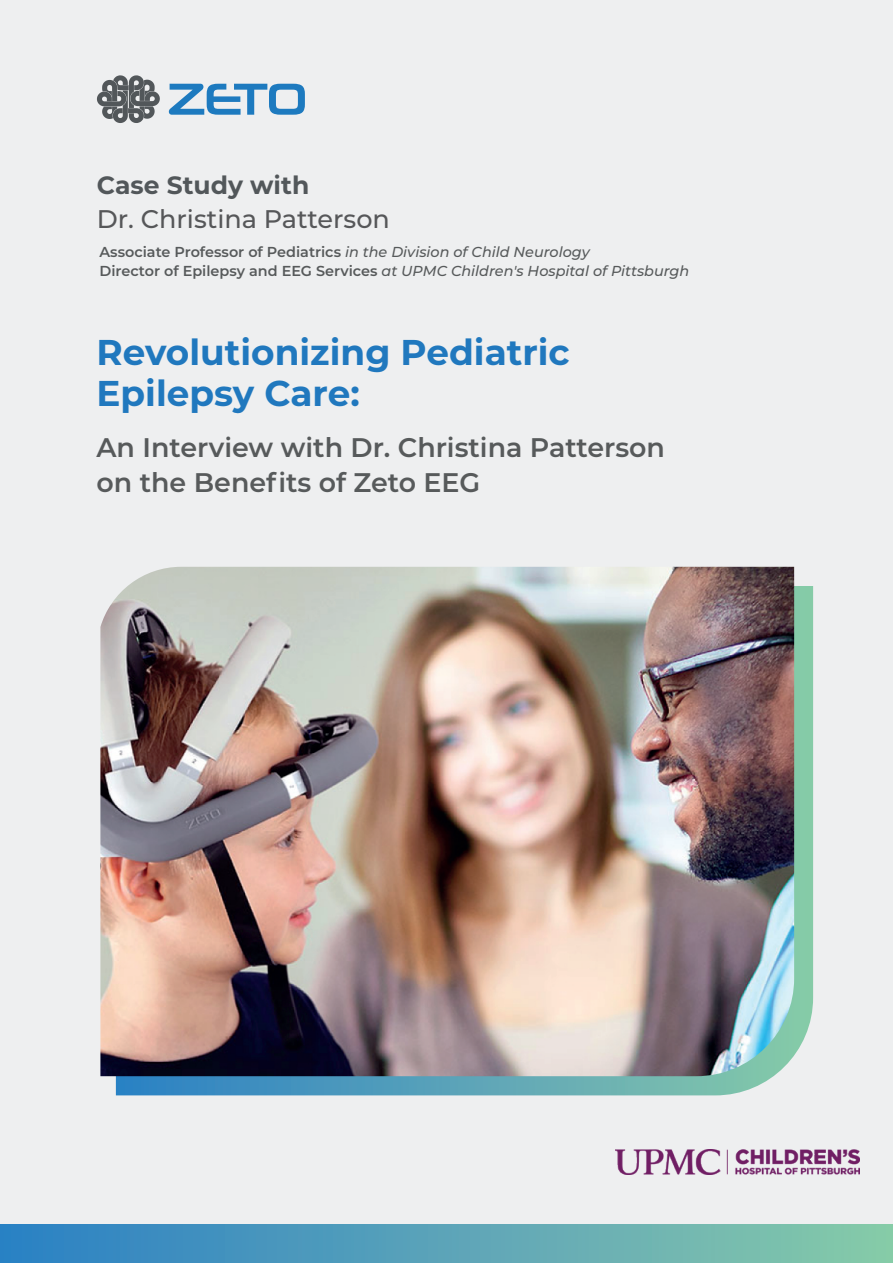
<style>
.page{position:relative;width:893px;height:1263px;background:#eeeff0}
.page>*{position:absolute;margin:0;border:0;box-sizing:border-box;transform-origin:0 0}
.t1{font:700 35.85px/41px "Montserrat";color:#2078be}
.t2{font:600 26.85px/35.2px "Montserrat";color:#575a5b}
.t3{font:500 25.5px "Montserrat";color:#565759}
.t4{font:700 25.05px "Montserrat";color:#52575a}
.t5{font:italic 500 14.4px/18.8px "Montserrat";color:#575a5b}
.s1{font-weight:600;font-style:normal}
</style>
<div class="page">
<div style="left:0;top:1224px;width:893px;height:39px;background:linear-gradient(to right,#2b7fc5,#89caaa)"></div>
<svg style="left:169px;top:84px;width:136px;height:31px"></svg>
<svg style="left:97px;top:75px;width:63px;height:48px"></svg>
<svg style="left:116px;top:586px;width:697px;height:509px;background:#74b6b6"></svg>
<img style="left:100px;top:567px;width:694px;height:509px">
<img style="left:616px;top:1149px;width:243px;height:25px">
<h3 class="t4" style="left:97px;top:167px;width:214px">Case Study with</h3>
<h3 class="t3" style="left:97px;top:201px;width:294px">Dr. Christina Patterson</h3>
<p class="t5" style="left:100px;top:242px;width:591px"><span class="s1">Associate Professor of Pediatrics</span> in the Division of Child Neurology<br><span class="s1">Director of Epilepsy and EEG Services</span> at UPMC Children's Hospital of Pittsburgh</p>
<h1 class="t1" style="left:96px;top:330px;width:475px">Revolutionizing Pediatric<br>Epilepsy Care:</h1>
<h2 class="t2" style="left:96px;top:428px;width:570px">An Interview with Dr. Christina Patterson on the Benefits of Zeto EEG</h2>
</div>
